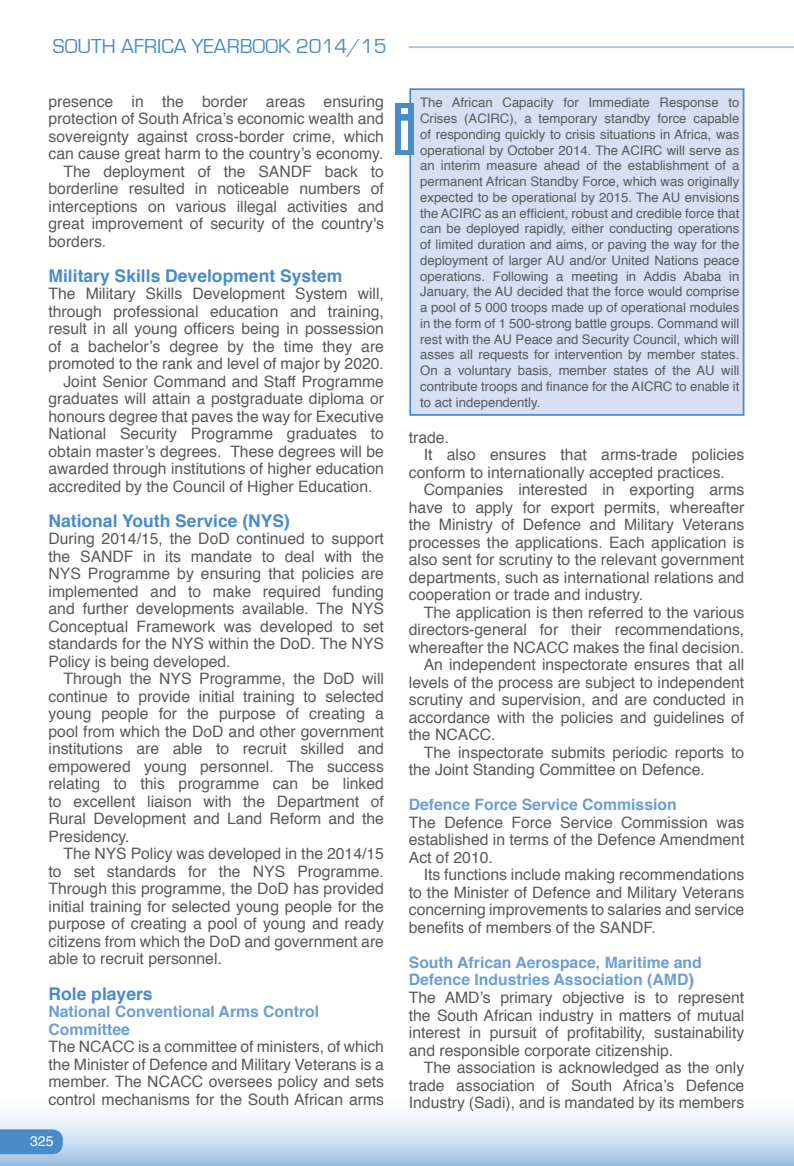
<style>
.page{position:relative;width:794px;height:1166px;background:#fff}
.page>*{position:absolute;margin:0;border:0;box-sizing:border-box;transform-origin:0 0}
.t1{font:700 63px "Eurostile";color:#fff}
.t2{font:20.82px "Eurostile";color:#498bc9}
.t3{font:700 17.5px "Helvetica";color:#498bc9}
.t4{font:15.75px/17.5px "Helvetica";color:#58595b;text-align:justify}
.t5{font:700 15.75px/17.5px "Helvetica";color:#6e9dd3}
.t6{font:14px "Helvetica";color:#fff}
.t7{font:13.12px/15.8px "Helvetica";color:#58595b;text-align:justify}
.s1{font-weight:700;color:#6e9dd3}
.s2{font-weight:700;font-size:17.5px;color:#6e9dd3}
</style>
<div class="page">
<hr style="left:408px;top:46px;width:386px;height:2px;background:#498bc9">
<div style="left:0;top:1089px;width:794px;height:77px;background:linear-gradient(to bottom,#fff,#a7c7e5)"></div>
<svg style="left:0;top:1129px;width:63px;height:25px;background:#4f8fca"></svg>
<div style="left:409px;top:88px;width:335px;height:328px;background:#d6e0f2;border:2px solid #498bc9"></div>
<div style="left:395px;top:103px;width:18px;height:51px;background:#498bc9"></div>
<h2 class="t2" style="left:53px;top:35px;width:335px">SOUTH AFRICA YEARBOOK 2014/15</h2>
<p class="t4" style="left:48px;top:93px;width:337px">presence in the border areas ensuring</p>
<p class="t4" style="left:48px;top:110px;width:337px">protection of South Africa’s economic wealth and</p>
<p class="t4" style="left:48px;top:128px;width:337px">sovereignty against cross-border crime, which</p>
<p class="t4" style="left:48px;top:145px;width:336px">can cause great harm to the country’s economy.</p>
<p class="t4" style="left:63px;top:163px;width:322px">The deployment of the SANDF back to</p>
<p class="t4" style="left:48px;top:180px;width:337px">borderline resulted in noticeable numbers of</p>
<p class="t4" style="left:48px;top:198px;width:337px">interceptions on various illegal activities and</p>
<p class="t4" style="left:48px;top:215px;width:337px">great improvement of security of the country's</p>
<p class="t4" style="left:48px;top:233px;width:59px">borders.</p>
<p class="t3" style="left:48px;top:262px;width:295px">Military Skills Development System</p>
<p class="t4" style="left:48px;top:285px;width:337px">The Military Skills Development System will,</p>
<p class="t4" style="left:48px;top:303px;width:337px">through professional education and training,</p>
<p class="t4" style="left:48px;top:320px;width:337px">result in all young officers being in possession</p>
<p class="t4" style="left:48px;top:338px;width:337px">of a bachelor’s degree by the time they are</p>
<p class="t4" style="left:48px;top:355px;width:337px">promoted to the rank and level of major by 2020.</p>
<p class="t4" style="left:63px;top:373px;width:322px">Joint Senior Command and Staff Programme</p>
<p class="t4" style="left:48px;top:390px;width:337px">graduates will attain a postgraduate diploma or</p>
<p class="t4" style="left:48px;top:408px;width:337px">honours degree that paves the way for Executive</p>
<p class="t4" style="left:48px;top:425px;width:337px">National Security Programme graduates to</p>
<p class="t4" style="left:48px;top:443px;width:337px">obtain master’s degrees. These degrees will be</p>
<p class="t4" style="left:48px;top:460px;width:337px">awarded through institutions of higher education</p>
<p class="t4" style="left:48px;top:478px;width:325px">accredited by the Council of Higher Education.</p>
<p class="t3" style="left:48px;top:507px;width:243px">National Youth Service (NYS)</p>
<p class="t4" style="left:48px;top:530px;width:337px">During 2014/15, the DoD continued to support the SANDF in its mandate to deal with the NYS Programme by ensuring that policies are implemented and to make required funding and further developments available. The NYS Conceptual Framework was developed to set standards for the NYS within the DoD. The NYS Policy is being developed.</p>
<p class="t4" style="left:48px;top:670px;width:337px;text-indent:15px">Through the NYS Programme, the DoD will continue to provide initial training to selected young people for the purpose of creating a pool from which the DoD and other government institutions are able to recruit skilled and empowered young personnel. The success relating to this programme can be linked to excellent liaison with the Department of Rural Development and Land Reform and the Presidency.</p>
<p class="t4" style="left:48px;top:845px;width:337px;text-indent:15px">The NYS Policy was developed in the 2014/15 to set standards for the NYS Programme.<br>Through this programme, the DoD has provided initial training for selected young people for the purpose of creating a pool of young and ready citizens from which the DoD and government are able to recruit personnel.</p>
<p class="t3" style="left:48px;top:979px;width:106px">Role players</p>
<p class="t5" style="left:48px;top:1003px;width:272px">National Conventional Arms Control<br>Committee</p>
<p class="t4" style="left:48px;top:1038px;width:337px">The NCACC is a committee of ministers, of which the Minister of Defence and Military Veterans is a member. The NCACC oversees policy and sets control mechanisms for the South African arms</p>
<p class="t6" style="left:30px;top:1130px;width:25px">325</p>
<h1 class="t1" style="left:397px;top:95px;width:15px">i</h1>
<p class="t7" style="left:420px;top:95px;width:321px">The African Capacity for Immediate Response to Crises (ACIRC), a temporary standby force capable of responding quickly to crisis situations in Africa, was operational by October 2014. The ACIRC will serve as an interim measure ahead of the establishment of a permanent African Standby Force, which was originally expected to be operational by 2015. The AU envisions the ACIRC as an efficient, robust and credible force that can be deployed rapidly, either conducting operations of limited duration and aims, or paving the way for the deployment of larger AU and/or United Nations peace operations. Following a meeting in Addis Ababa in January, the AU decided that the force would comprise a pool of 5 000 troops made up of operational modules in the form of 1 500-strong battle groups. Command will rest with the AU Peace and Security Council, which will asses all requests for intervention by member states.<br>On a voluntary basis, member states of the AU will contribute troops and finance for the AICRC to enable it to act independently.</p>
<p class="t4" style="left:409px;top:429px;width:42px">trade.</p>
<p class="t4" style="left:424px;top:446px;width:322px">It also ensures that arms-trade policies</p>
<p class="t4" style="left:409px;top:464px;width:318px">conform to internationally accepted practices.</p>
<p class="t4" style="left:424px;top:481px;width:322px">Companies interested in exporting arms</p>
<p class="t4" style="left:409px;top:499px;width:337px">have to apply for export permits, whereafter</p>
<p class="t4" style="left:409px;top:516px;width:337px">the Ministry of Defence and Military Veterans</p>
<p class="t4" style="left:409px;top:534px;width:337px">processes the applications. Each application is</p>
<p class="t4" style="left:409px;top:551px;width:337px">also sent for scrutiny to the relevant government</p>
<p class="t4" style="left:409px;top:569px;width:337px">departments, such as international relations and</p>
<p class="t4" style="left:409px;top:586px;width:236px">cooperation or trade and industry.</p>
<p class="t4" style="left:424px;top:604px;width:322px">The application is then referred to the various</p>
<p class="t4" style="left:409px;top:621px;width:337px">directors-general for their recommendations,</p>
<p class="t4" style="left:409px;top:639px;width:337px">whereafter the NCACC makes the final decision.</p>
<p class="t4" style="left:424px;top:656px;width:322px">An independent inspectorate ensures that all</p>
<p class="t4" style="left:409px;top:674px;width:337px">levels of the process are subject to independent</p>
<p class="t4" style="left:409px;top:691px;width:337px">scrutiny and supervision, and are conducted in</p>
<p class="t4" style="left:409px;top:709px;width:337px">accordance with the policies and guidelines of</p>
<p class="t4" style="left:409px;top:726px;width:88px">the NCACC.</p>
<p class="t4" style="left:424px;top:744px;width:322px">The inspectorate submits periodic reports to</p>
<p class="t4" style="left:409px;top:761px;width:297px">the Joint Standing Committee on Defence.</p>
<p class="t5" style="left:409px;top:796px;width:269px">Defence Force Service Commission</p>
<p class="t4" style="left:409px;top:814px;width:337px">The Defence Force Service Commission was established in terms of the Defence Amendment Act of 2010.</p>
<p class="t4" style="left:409px;top:866px;width:337px;text-indent:15px">Its functions include making recommendations to the Minister of Defence and Military Veterans concerning improvements to salaries and service benefits of members of the SANDF.</p>
<p class="t4" style="left:409px;top:954px;width:337px;text-align:left"><span class="s1">South African Aerospace, Maritime and Defence Industries Association (AMD</span><span class="s2">)<br></span>The AMD’s primary objective is to represent the South African industry in matters of mutual interest in pursuit of profitability, sustainability and responsible corporate citizenship.</p>
<p class="t4" style="left:409px;top:1059px;width:337px;text-indent:15px">The association is acknowledged as the only trade association of South Africa’s Defence Industry (Sadi), and is mandated by its members</p>
</div>
